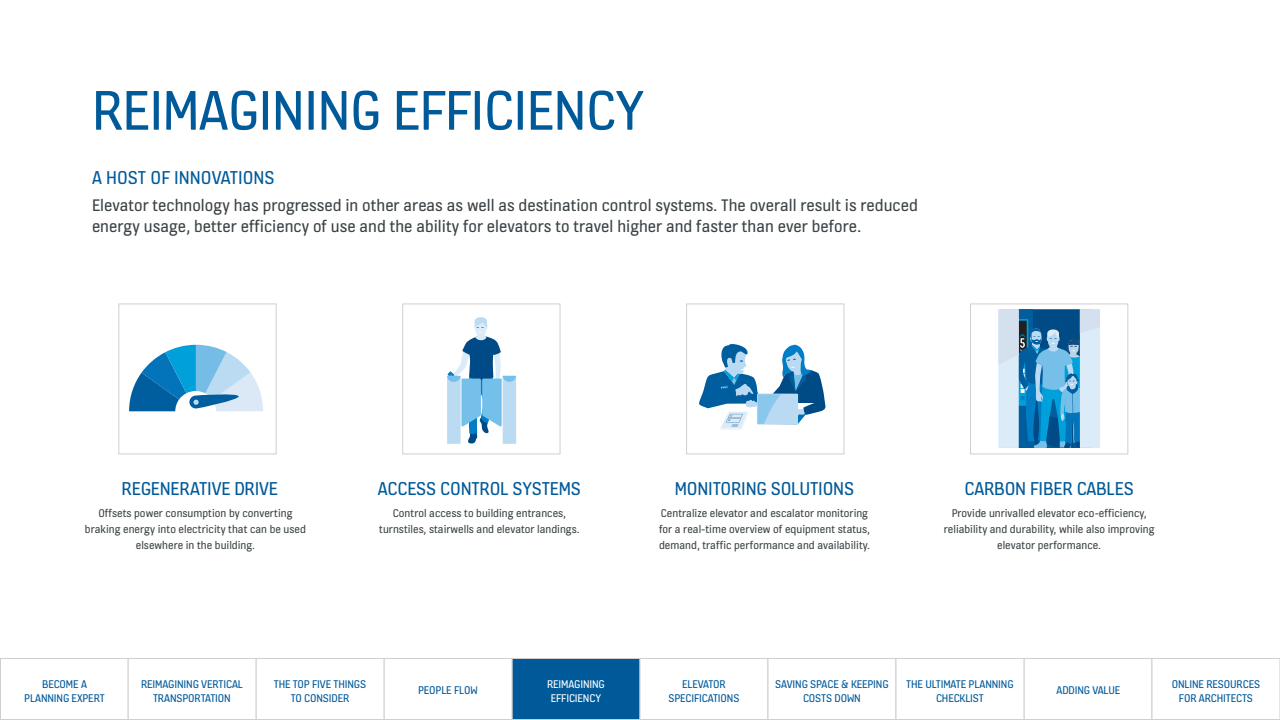
<style>
.page{position:relative;width:1280px;height:720px;background:#fff}
.page>*{position:absolute;margin:0;border:0;box-sizing:border-box;transform-origin:0 0}
.t1{font:60px "KONE Information v 13";letter-spacing:-.01em;color:#005a9a}
.t2{font:20px "KONE Information v 13";letter-spacing:-.01em;color:#005a9a}
.t3{font:18px/21.6px "KONE Information v 13";color:#3b4245}
.t4{font:12px/16px "KONE Information v 13";color:#3b4245;text-align:center}
.t5{font:12px/14px "KONE Information v 13";letter-spacing:-.01em;color:#005a9a;text-align:center}
.t6{font:12px/14px "KONE Information v 13";letter-spacing:-.01em;color:#fff;text-align:center}
</style>
<div class="page">
<div style="left:512px;top:659px;width:128px;height:61px;background:#005a9a"></div>
<div style="left:511px;top:658px;width:129px;height:62px;border:1px solid #cfcfcf"></div>
<div style="left:639px;top:658px;width:129px;height:62px;border:1px solid #cfcfcf"></div>
<div style="left:118px;top:303px;width:159px;height:151px;border:1px solid #d0d0d0"></div>
<div style="left:402px;top:303px;width:159px;height:151px;border:1px solid #d0d0d0"></div>
<svg style="left:720px;top:413px;width:27px;height:16px"></svg>
<svg style="left:699px;top:344px;width:127px;height:84px"></svg>
<div style="left:686px;top:303px;width:158px;height:151px;border:1px solid #d0d0d0"></div>
<div style="left:970px;top:303px;width:158px;height:151px;border:1px solid #d0d0d0"></div>
<div style="left:767px;top:658px;width:129px;height:62px;border:1px solid #cfcfcf"></div>
<div style="left:1023px;top:658px;width:129px;height:62px;border:1px solid #cfcfcf"></div>
<div style="left:1151px;top:658px;width:129px;height:62px;border:1px solid #cfcfcf"></div>
<div style="left:895px;top:658px;width:129px;height:62px;border:1px solid #cfcfcf"></div>
<div style="left:383px;top:658px;width:129px;height:62px;border:1px solid #cfcfcf"></div>
<div style="left:255px;top:658px;width:129px;height:62px;border:1px solid #cfcfcf"></div>
<div style="left:127px;top:658px;width:129px;height:62px;border:1px solid #cfcfcf"></div>
<div style="left:0;top:658px;width:128px;height:62px;border:1px solid #cfcfcf"></div>
<svg style="left:447px;top:317px;width:69px;height:127px"></svg>
<svg style="left:129px;top:345px;width:134px;height:66px"></svg>
<svg style="left:998px;top:309px;width:102px;height:139px;background:#6da9ce"></svg>
<h1 class="t1" style="left:92px;top:70px;width:554px">REIMAGINING EFFICIENCY</h1>
<h2 class="t2" style="left:92px;top:164px;width:184px">A HOST OF INNOVATIONS</h2>
<h3 class="t3" style="left:92px;top:193px;width:827px">Elevator technology has progressed in other areas as well as destination control systems. The overall result is reduced energy usage, better efficiency of use and the ability for elevators to travel higher and faster than ever before.</h3>
<h2 class="t2" style="left:122px;top:475px;width:158px">REGENERATIVE DRIVE</h2>
<h2 class="t2" style="left:378px;top:475px;width:204px">ACCESS CONTROL SYSTEMS</h2>
<h2 class="t2" style="left:675px;top:475px;width:181px">MONITORING SOLUTIONS</h2>
<h2 class="t2" style="left:965px;top:475px;width:171px">CARBON FIBER CABLES</h2>
<p class="t4" style="left:379px;top:504px;width:202px">Control access to building entrances, turnstiles, stairwells and elevator landings.</p>
<p class="t4" style="left:85px;top:504px;width:223px">Offsets power consumption by converting braking energy into electricity that can be used elsewhere in the building.</p>
<p class="t4" style="left:944px;top:504px;width:212px">Provide unrivalled elevator eco-efficiency, reliability and durability, while also improving elevator performance.</p>
<p class="t4" style="left:659px;top:504px;width:212px;text-align:left">Centralize elevator and escalator monitoring for a real-time overview of equipment status, demand, traffic performance and availability.</p>
<p class="t5" style="left:24px;top:676px;width:82px">BECOME A<br>PLANNING EXPERT</p>
<p class="t5" style="left:141px;top:676px;width:103px">REIMAGINING VERTICAL<br>TRANSPORTATION</p>
<p class="t5" style="left:274px;top:676px;width:94px">THE TOP FIVE THINGS<br>TO CONSIDER</p>
<p class="t5" style="left:418px;top:682px;width:61px">PEOPLE FLOW</p>
<p class="t5" style="left:906px;top:676px;width:109px">THE ULTIMATE PLANNING<br>CHECKLIST</p>
<p class="t5" style="left:1172px;top:676px;width:90px">ONLINE RESOURCES<br>FOR ARCHITECTS</p>
<p class="t6" style="left:547px;top:676px;width:59px">REIMAGINING<br>EFFICIENCY</p>
<p class="t5" style="left:668px;top:676px;width:73px">ELEVATOR<br>SPECIFICATIONS</p>
<p class="t5" style="left:775px;top:676px;width:115px">SAVING SPACE &amp; KEEPING<br>COSTS DOWN</p>
<p class="t5" style="left:1057px;top:682px;width:65px">ADDING VALUE</p>
</div>
